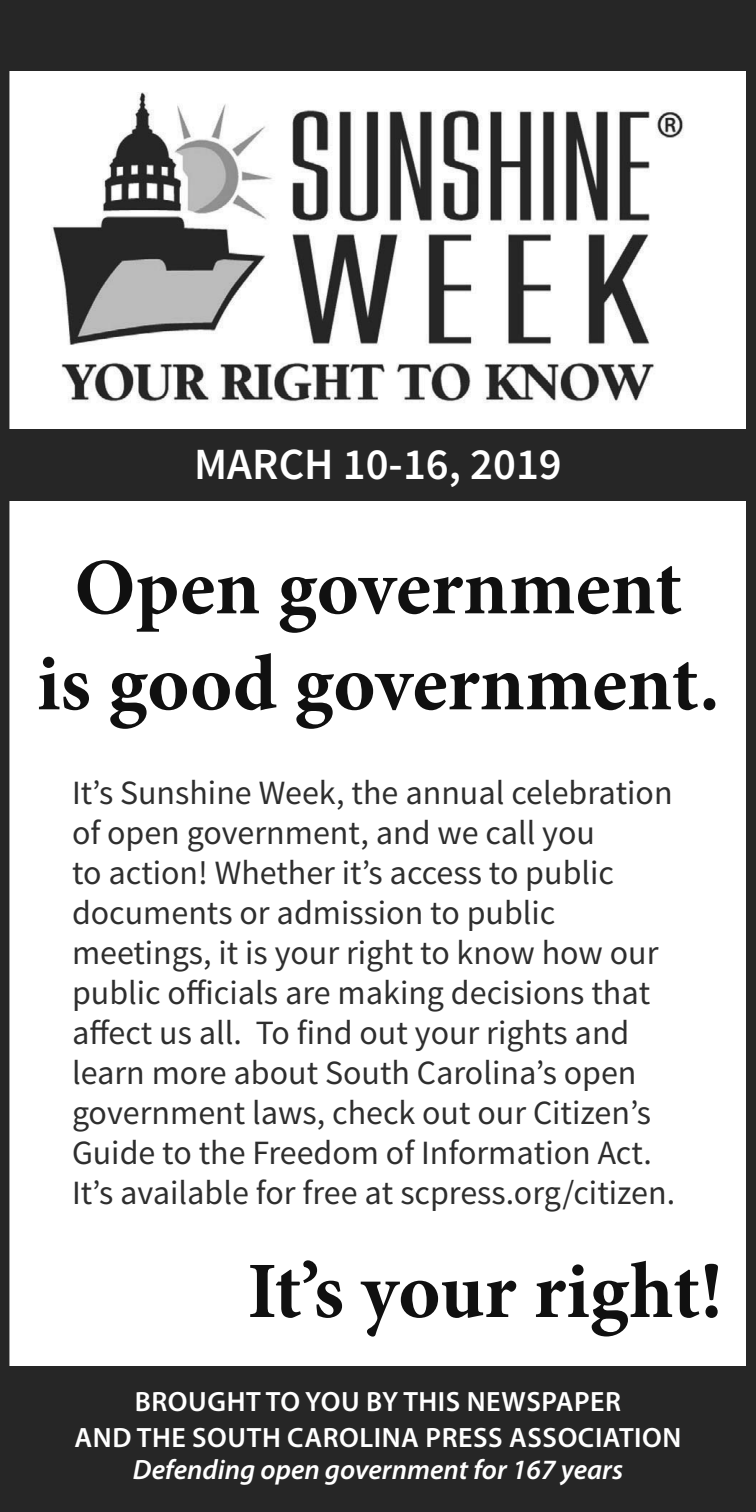
<style>
.page{position:relative;width:756px;height:1512px;background:#fff}
.page>*{position:absolute;margin:0;border:0;box-sizing:border-box;transform-origin:0 0}
.t1{font:700 80px/96px "Minion Pro";color:#101010;text-align:center}
.t2{font:600 44.6px "Source Sans Pro";color:#fff}
.t3{font:34px/40px "Source Sans Pro";color:#2e2e2e}
.t4{font:600 28px/36px "Myriad Pro";letter-spacing:.02em;color:#fff;text-align:center}
.t5{font:italic 600 28px "Myriad Pro";color:#fff}
</style>
<div class="page">
<div style="left:0;top:1367px;width:756px;height:145px;background:#262626"></div>
<div style="left:0;top:0;width:756px;height:71px;background:#262626"></div>
<img style="left:52px;top:92px;width:632px;height:311px">
<div style="left:0;top:2px;width:756px;height:1510px;border:10px solid #262626"></div>
<div style="left:0;top:429px;width:756px;height:72px;background:#262626"></div>
<h2 class="t2" style="left:194px;top:437px;width:369px">MARCH 10-16, 2019</h2>
<h1 class="t1" style="left:37px;top:545px;width:684px">Open government<br>is good government.</h1>
<p class="t3" style="left:72px;top:775px;width:605px">It’s Sunshine Week, the annual celebration of open government, and we call you<br>to action! Whether it’s access to public documents or admission to public meetings, it is your right to know how our public officials are making decisions that affect us all. To find out your rights and learn more about South Carolina’s open government laws, check out our Citizen’s Guide to the Freedom of Information Act.<br>It’s available for free at scpress.org/citizen.</p>
<h1 class="t1" style="left:247px;top:1249px;width:477px">It’s your right!</h1>
<p class="t4" style="left:75px;top:1383px;width:608px">BROUGHT TO YOU BY THIS NEWSPAPER<br>AND THE SOUTH CAROLINA PRESS ASSOCIATION</p>
<p class="t5" style="left:133px;top:1459px;width:492px">Defending open government for 167 years</p>
</div>
